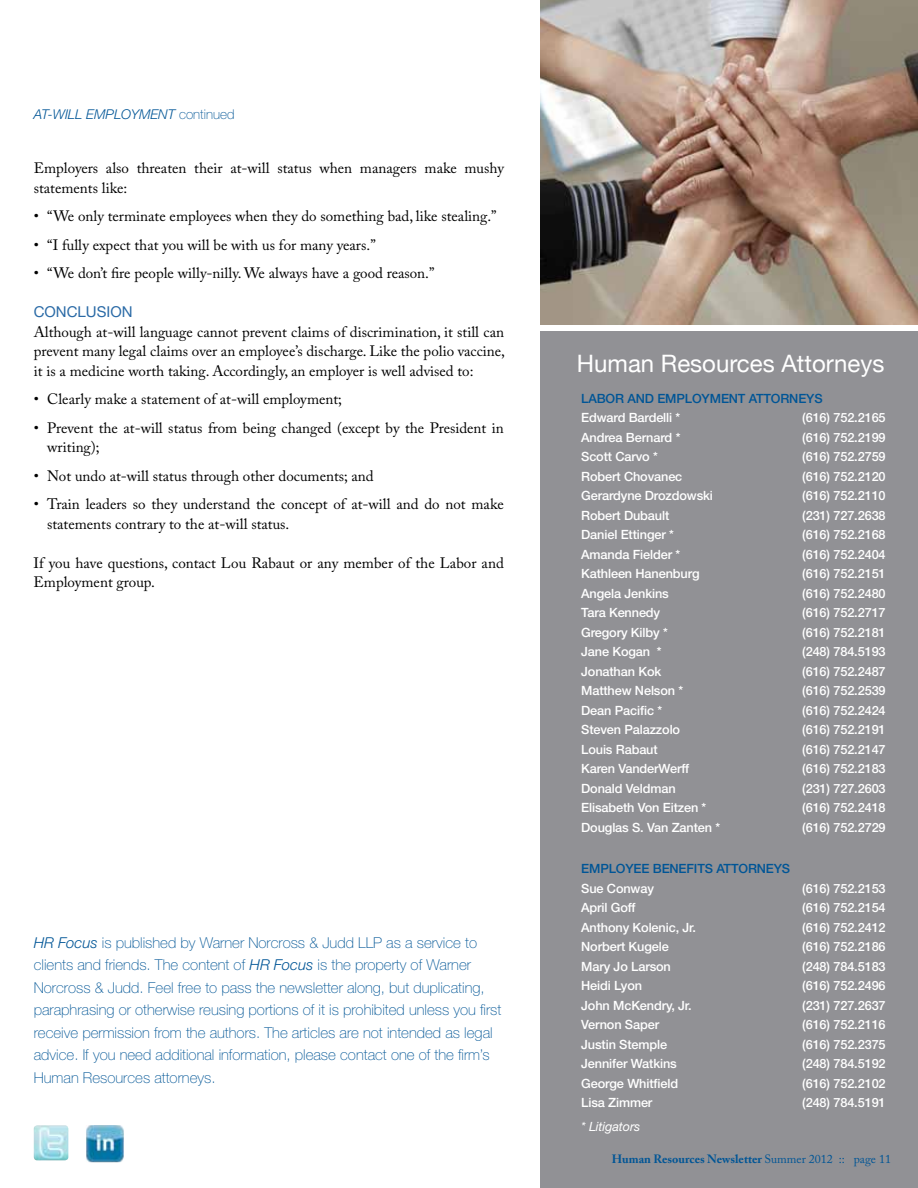
<style>
.page{position:relative;width:918px;height:1188px;background:#fff}
.page>*{position:absolute;margin:0;border:0;box-sizing:border-box;transform-origin:0 0}
.t1{font:24px "Helvetica Neue";color:#fff}
.t2{font:15px/19.5px "Adobe Caslon Pro";color:#000}
.t3{font:100 15px/22.5px "Helvetica Neue";color:#005596}
.t4{font:15px "Helvetica Neue";color:#2a6aa6}
.t5{font:italic 300 13.5px "Helvetica Neue";color:#005596}
.t6{font:500 12.75px "Helvetica Neue";letter-spacing:-.01em;color:#fff}
.t7{font:500 12.75px "Helvetica Neue";letter-spacing:-.01em;color:#005596}
.t8{font:italic 12.75px "Helvetica Neue";letter-spacing:-.01em;color:#fff}
.t9{font:700 12px "Adobe Caslon Pro";color:#005596}
.s1{font-weight:100;font-style:normal}
.s2{font-weight:300;font-style:italic}
.s3{font-weight:400}
</style>
<div class="page">
<div style="left:540px;top:332px;width:378px;height:856px;background:#919195"></div>
<img style="left:540px;top:0;width:378px;height:325px">
<img style="left:34px;top:1125px;width:34px;height:35px">
<img style="left:86px;top:1125px;width:38px;height:37px">
<p class="t5" style="left:34px;top:106px;width:202px">AT-WILL EMPLOYMENT <span class="s1">continued</span></p>
<p class="t2" style="left:34px;top:158px;width:472px">Employers also threaten their at-will status when managers make mushy statements like:</p>
<p class="t2" style="left:34px;top:206px;width:464px">• “We only terminate employees when they do something bad, like stealing.”</p>
<p class="t2" style="left:34px;top:235px;width:344px">• “I fully expect that you will be with us for many years.”</p>
<p class="t2" style="left:34px;top:263px;width:402px">• “We don’t fire people willy-nilly. We always have a good reason.”</p>
<p class="t4" style="left:34px;top:303px;width:100px">CONCLUSION</p>
<p class="t2" style="left:34px;top:322px;width:473px;text-align:justify">Although at-will language cannot prevent claims of discrimination, it still can prevent many legal claims over an employee’s discharge. Like the polio vaccine, it is a medicine worth taking. Accordingly, an employer is well advised to:</p>
<p class="t2" style="left:34px;top:389px;width:310px">• Clearly make a statement of at-will employment;</p>
<p class="t2" style="left:47px;top:418px;width:458px;text-indent:-13px">• Prevent the at-will status from being changed (except by the President in writing);</p>
<p class="t2" style="left:34px;top:466px;width:341px">• Not undo at-will status through other documents; and</p>
<p class="t2" style="left:47px;top:494px;width:458px;text-indent:-13px">• Train leaders so they understand the concept of at-will and do not make statements contrary to the at-will status.</p>
<p class="t2" style="left:34px;top:553px;width:472px">If you have questions, contact Lou Rabaut or any member of the Labor and<br>Employment group.</p>
<p class="t3" style="left:34px;top:931px;width:469px"><span class="s2">HR Focus</span> is published by Warner Norcross &amp; Judd LLP as a service to clients and friends. The content of <span class="s2">HR Focus</span> is the property of Warner Norcross &amp; Judd. Feel free to pass the newsletter along, but duplicating, paraphrasing or otherwise reusing portions of it is prohibited unless you first receive permission from the authors. The articles are not intended as legal advice. If you need additional information, please contact one of the firm’s Human Resources attorneys.</p>
<h1 class="t1" style="left:577px;top:349px;width:309px">Human Resources Attorneys</h1>
<p class="t7" style="left:581px;top:391px;width:243px">LABOR AND EMPLOYMENT ATTORNEYS</p>
<p class="t6" style="left:581px;top:410px;width:101px">Edward Bardelli *</p>
<p class="t6" style="left:802px;top:410px;width:85px">(616) 752.2165</p>
<p class="t6" style="left:581px;top:430px;width:101px">Andrea Bernard *</p>
<p class="t6" style="left:802px;top:430px;width:85px">(616) 752.2199</p>
<p class="t6" style="left:581px;top:449px;width:78px">Scott Carvo *</p>
<p class="t6" style="left:802px;top:449px;width:85px">(616) 752.2759</p>
<p class="t6" style="left:581px;top:469px;width:103px">Robert Chovanec</p>
<p class="t6" style="left:802px;top:469px;width:85px">(616) 752.2120</p>
<p class="t6" style="left:581px;top:488px;width:133px">Gerardyne Drozdowski</p>
<p class="t6" style="left:802px;top:488px;width:85px">(616) 752.2110</p>
<p class="t6" style="left:581px;top:508px;width:90px">Robert Dubault</p>
<p class="t6" style="left:802px;top:508px;width:85px">(231) 727.2638</p>
<p class="t6" style="left:581px;top:527px;width:94px">Daniel Ettinger *</p>
<p class="t6" style="left:802px;top:527px;width:85px">(616) 752.2168</p>
<p class="t6" style="left:581px;top:547px;width:100px">Amanda Fielder *</p>
<p class="t6" style="left:802px;top:547px;width:85px">(616) 752.2404</p>
<p class="t6" style="left:581px;top:566px;width:120px">Kathleen Hanenburg</p>
<p class="t6" style="left:802px;top:566px;width:85px">(616) 752.2151</p>
<p class="t6" style="left:581px;top:586px;width:89px">Angela Jenkins</p>
<p class="t6" style="left:802px;top:586px;width:85px">(616) 752.2480</p>
<p class="t6" style="left:581px;top:605px;width:81px">Tara Kennedy</p>
<p class="t6" style="left:802px;top:605px;width:85px">(616) 752.2717</p>
<p class="t6" style="left:581px;top:625px;width:88px">Gregory Kilby *</p>
<p class="t6" style="left:802px;top:625px;width:85px">(616) 752.2181</p>
<p class="t6" style="left:581px;top:644px;width:82px">Jane Kogan *</p>
<p class="t6" style="left:802px;top:644px;width:85px">(248) 784.5193</p>
<p class="t6" style="left:581px;top:664px;width:82px">Jonathan Kok</p>
<p class="t6" style="left:802px;top:664px;width:85px">(616) 752.2487</p>
<p class="t6" style="left:581px;top:683px;width:103px">Matthew Nelson *</p>
<p class="t6" style="left:802px;top:683px;width:85px">(616) 752.2539</p>
<p class="t6" style="left:581px;top:703px;width:82px">Dean Pacific *</p>
<p class="t6" style="left:802px;top:703px;width:85px">(616) 752.2424</p>
<p class="t6" style="left:581px;top:722px;width:100px">Steven Palazzolo</p>
<p class="t6" style="left:802px;top:722px;width:85px">(616) 752.2191</p>
<p class="t6" style="left:581px;top:742px;width:78px">Louis Rabaut</p>
<p class="t6" style="left:802px;top:742px;width:85px">(616) 752.2147</p>
<p class="t6" style="left:581px;top:761px;width:110px">Karen VanderWerff</p>
<p class="t6" style="left:802px;top:761px;width:85px">(616) 752.2183</p>
<p class="t6" style="left:581px;top:781px;width:96px">Donald Veldman</p>
<p class="t6" style="left:802px;top:781px;width:85px">(231) 727.2603</p>
<p class="t6" style="left:581px;top:800px;width:127px">Elisabeth Von Eitzen *</p>
<p class="t6" style="left:802px;top:800px;width:85px">(616) 752.2418</p>
<p class="t6" style="left:581px;top:820px;width:140px">Douglas S. Van Zanten *</p>
<p class="t6" style="left:802px;top:820px;width:85px">(616) 752.2729</p>
<p class="t7" style="left:581px;top:861px;width:211px">EMPLOYEE BENEFITS ATTORNEYS</p>
<p class="t6" style="left:581px;top:880px;width:74px">Sue Conway</p>
<p class="t6" style="left:802px;top:880px;width:85px">(616) 752.2153</p>
<p class="t6" style="left:581px;top:900px;width:56px">April Goff</p>
<p class="t6" style="left:802px;top:900px;width:85px">(616) 752.2154</p>
<p class="t6" style="left:581px;top:919px;width:116px">Anthony Kolenic, Jr.</p>
<p class="t6" style="left:802px;top:919px;width:85px">(616) 752.2412</p>
<p class="t6" style="left:581px;top:939px;width:89px">Norbert Kugele</p>
<p class="t6" style="left:802px;top:939px;width:85px">(616) 752.2186</p>
<p class="t6" style="left:581px;top:958px;width:91px">Mary Jo Larson</p>
<p class="t6" style="left:802px;top:958px;width:85px">(248) 784.5183</p>
<p class="t6" style="left:581px;top:978px;width:62px">Heidi Lyon</p>
<p class="t6" style="left:802px;top:978px;width:85px">(616) 752.2496</p>
<p class="t6" style="left:581px;top:997px;width:112px">John McKendry, Jr.</p>
<p class="t6" style="left:802px;top:997px;width:85px">(231) 727.2637</p>
<p class="t6" style="left:581px;top:1017px;width:79px">Vernon Saper</p>
<p class="t6" style="left:802px;top:1017px;width:85px">(616) 752.2116</p>
<p class="t6" style="left:581px;top:1036px;width:87px">Justin Stemple</p>
<p class="t6" style="left:802px;top:1036px;width:85px">(616) 752.2375</p>
<p class="t6" style="left:581px;top:1056px;width:97px">Jennifer Watkins</p>
<p class="t6" style="left:802px;top:1056px;width:85px">(248) 784.5192</p>
<p class="t6" style="left:581px;top:1075px;width:98px">George Whitfield</p>
<p class="t6" style="left:802px;top:1075px;width:85px">(616) 752.2102</p>
<p class="t6" style="left:581px;top:1095px;width:73px">Lisa Zimmer</p>
<p class="t6" style="left:802px;top:1095px;width:85px">(248) 784.5191</p>
<p class="t8" style="left:581px;top:1119px;width:61px">* Litigators</p>
<p class="t9" style="left:612px;top:1152px;width:281px">Human Resources Newsletter <span class="s3">Summer 2012 :: page 11</span></p>
</div>
